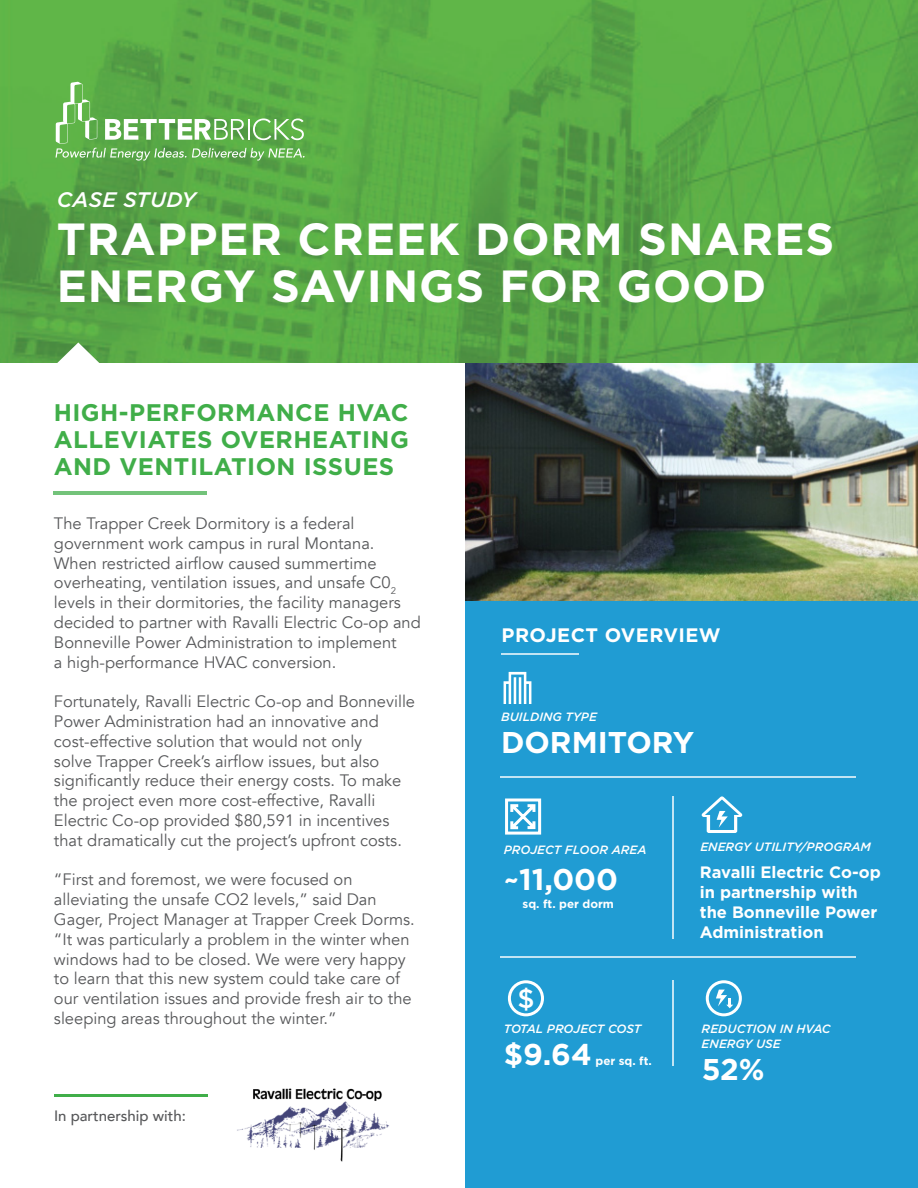
<style>
.page{position:relative;width:918px;height:1188px;background:#fff}
.page>*{position:absolute;margin:0;border:0;box-sizing:border-box;transform-origin:0 0}
.t1{font:700 45px/46.5px "Gotham";letter-spacing:.02em;color:#fff}
.t2{font:700 30px "Gotham";color:#fff}
.t3{font:500 26.85px "Gotham";color:#fff}
.t4{font:700 24px/27px "Gotham";letter-spacing:.02em;color:#40ae49;text-align:justify}
.t5{font:italic 500 21px "Gotham";letter-spacing:.02em;color:#fff}
.t6{font:700 19.5px "Gotham";letter-spacing:.02em;color:#fff}
.t7{font:16.5px/19.8px "Avenir";color:#57585a}
.t8{font:700 16.5px/19.8px "Gotham";color:#fff}
.t9{font:500 15px "Avenir";color:#57585a}
.t10{font:italic 500 12px "Gotham";color:#fff}
.t11{font:700 11.7px "Gotham";color:#fff}
</style>
<div class="page">
<div style="left:466px;top:324px;width:452px;height:864px;background:#209cd3"></div>
<hr style="left:54px;top:491px;width:153px;height:4px;background:#73c37a">
<svg style="left:504px;top:672px;width:27px;height:32px"></svg>
<div style="left:505px;top:799px;width:36px;height:36px;border:3px solid #fff"></div>
<svg style="left:508px;top:802px;width:30px;height:30px"></svg>
<hr style="left:672px;top:796px;width:2px;height:143px;background:#fff">
<hr style="left:672px;top:980px;width:2px;height:85px;background:#fff">
<hr style="left:502px;top:653px;width:77px;height:2px;background:#fff">
<hr style="left:500px;top:776px;width:355px;height:1px;background:#fff">
<hr style="left:500px;top:956px;width:355px;height:2px;background:#fff">
<div style="left:508px;top:980px;width:36px;height:36px;border:3px solid #fff;border-radius:50%"></div>
<svg style="left:701px;top:796px;width:41px;height:37px"></svg>
<img style="left:466px;top:363px;width:452px;height:238px">
<img style="left:0;top:0;width:918px;height:363px">
<svg style="left:56px;top:342px;width:44px;height:21px"></svg>
<svg style="left:56px;top:82px;width:249px;height:79px"></svg>
<div style="left:706px;top:980px;width:36px;height:36px;border:3px solid #fff;border-radius:50%"></div>
<svg style="left:716px;top:990px;width:17px;height:18px"></svg>
<hr style="left:54px;top:1094px;width:153px;height:3px;background:#40ae49">
<img style="left:237px;top:1088px;width:152px;height:74px">
<p class="t5" style="left:57px;top:186px;width:140px">CASE STUDY</p>
<p class="t1" style="left:57px;top:216px;width:779px">TRAPPER CREEK DORM SNARES<br>ENERGY SAVINGS FOR GOOD</p>
<p class="t4" style="left:54px;top:399px;width:357px">HIGH-PERFORMANCE HVAC ALLEVIATES OVERHEATING AND VENTILATION ISSUES</p>
<p class="t7" style="left:54px;top:514px;width:368px">The Trapper Creek Dormitory is a federal government work campus in rural Montana.<br>When restricted airflow caused summertime overheating, ventilation issues, and unsafe C0<sub>2 </sub>levels in their dormitories, the facility managers decided to partner with Ravalli Electric Co-op and Bonneville Power Administration to implement</p>
<p class="t7" style="left:54px;top:652px;width:284px">a high-performance HVAC conversion.</p>
<p class="t7" style="left:54px;top:692px;width:363px">Fortunately, Ravalli Electric Co-op and Bonneville Power Administration had an innovative and cost-effective solution that would not only<br>solve Trapper Creek’s airflow issues, but also significantly reduce their energy costs. To make the project even more cost-effective, Ravalli Electric Co-op provided $80,591 in incentives that dramatically cut the project’s upfront costs.</p>
<p class="t7" style="left:54px;top:870px;width:362px">“First and foremost, we were focused on alleviating the unsafe CO2 levels,” said Dan Gager, Project Manager at Trapper Creek Dorms. “It was particularly a problem in the winter when windows had to be closed. We were very happy to learn that this new system could take care of our ventilation issues and provide fresh air to the sleeping areas throughout the winter.”</p>
<p class="t9" style="left:54px;top:1102px;width:133px">In partnership with:</p>
<p class="t6" style="left:502px;top:623px;width:221px">PROJECT OVERVIEW</p>
<p class="t10" style="left:501px;top:709px;width:97px">BUILDING TYPE</p>
<p class="t2" style="left:501px;top:723px;width:195px">DORMITORY</p>
<p class="t10" style="left:504px;top:842px;width:144px">PROJECT FLOOR AREA</p>
<p class="t2" style="left:504px;top:859px;width:116px">~11,000</p>
<p class="t11" style="left:523px;top:896px;width:93px">sq. ft. per dorm</p>
<h3 class="t3" style="left:517px;top:981px;width:19px">$</h3>
<p class="t10" style="left:700px;top:839px;width:172px">ENERGY UTILITY/PROGRAM</p>
<p class="t8" style="left:700px;top:863px;width:182px">Ravalli Electric Co-op in partnership with the Bonneville Power<br>Administration</p>
<p class="t10" style="left:504px;top:1021px;width:139px">TOTAL PROJECT COST</p>
<p class="t10" style="left:702px;top:1021px;width:130px">REDUCTION IN HVAC</p>
<p class="t10" style="left:702px;top:1035px;width:81px">ENERGY USE</p>
<p class="t2" style="left:504px;top:1035px;width:90px">$9.64</p>
<p class="t11" style="left:596px;top:1053px;width:58px">per sq. ft.</p>
<p class="t2" style="left:702px;top:1049px;width:65px">52%</p>
</div>
